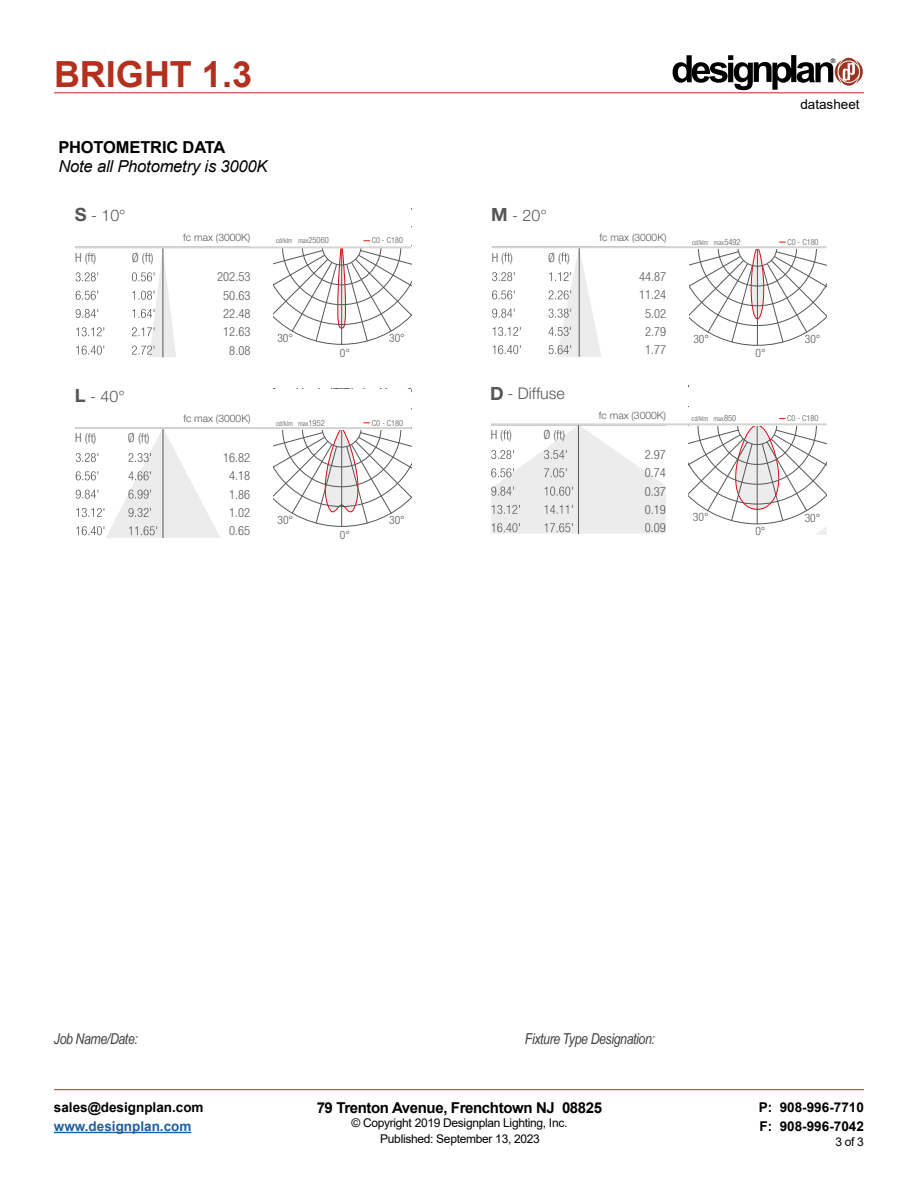
<style>
.page{position:relative;width:918px;height:1188px;background:#fff}
.page>*{position:absolute;margin:0;border:0;box-sizing:border-box;transform-origin:0 0}
.t1{font:700 36px "Arial";color:#b32f1e}
.t2{font:700 18.3px "Helvetica Neue LT Std";color:#575756}
.t3{font:italic 16.5px "Arial";letter-spacing:-.01em;color:#000}
.t4{font:700 16.5px "Arial";letter-spacing:-.01em;color:#000}
.t5{font:300 16.05px "Helvetica Neue LT Std";color:#575756}
.t6{font:300 15.9px "Helvetica Neue LT Std";color:#575756}
.t7{font:italic 15px "Arial Narrow";letter-spacing:-.025em;color:#414042}
.t8{font:700 15px "Arial";letter-spacing:-.025em;color:#000}
.t9{font:700 13.5px/19.5px "Arial";color:#000}
.t10{font:700 13.5px "Arial";color:#215e9e}
.t11{font:13.5px "Arial";color:#000}
.t12{font:300 condensed 12.6px/18.3px "Helvetica Neue LT Std";color:#575756;text-align:center}
.t13{font:12px "Arial";letter-spacing:-.025em;color:#000}
.t14{font:300 condensed 11.55px "Helvetica Neue LT Std";color:#575756}
.t15{font:300 10.35px "Helvetica Neue LT Std";color:#575756}
.t16{font:300 10.2px "Helvetica Neue LT Std";color:#575756}
.t17{font:300 condensed 8.25px "Helvetica Neue LT Std";color:#575756}
.t18{font:300 condensed 6.9px "Helvetica Neue LT Std";color:#575756}
.t19{font:6.3px "Helvetica";color:#000}
.s1{font-weight:700;font-size:18.3px}
.s2{font-size:8.55px}
.s3{font-size:8.4px}
</style>
<div class="page">
<hr style="left:54px;top:93px;width:810px;height:1px;background:#b32f1e">
<hr style="left:54px;top:1089px;width:810px;height:1px;background:#b32f1e">
<hr style="left:54px;top:1132px;width:137px;height:1px;background:#215e9e">
<svg style="left:673px;top:55px;width:190px;height:35px"></svg>
<svg style="left:88px;top:253px;width:5px;height:9px"></svg>
<svg style="left:76px;top:272px;width:22px;height:9px"></svg>
<svg style="left:76px;top:291px;width:22px;height:9px"></svg>
<svg style="left:76px;top:309px;width:22px;height:9px"></svg>
<svg style="left:76px;top:327px;width:28px;height:9px"></svg>
<svg style="left:76px;top:346px;width:28px;height:9px"></svg>
<svg style="left:132px;top:248px;width:44px;height:109px"></svg>
<svg style="left:273px;top:240px;width:138px;height:105px"></svg>
<hr style="left:75px;top:246px;width:336px;height:2px;background:#d4d4d4">
<svg style="left:504px;top:252px;width:6px;height:10px"></svg>
<svg style="left:492px;top:272px;width:23px;height:9px"></svg>
<svg style="left:492px;top:290px;width:23px;height:9px"></svg>
<svg style="left:492px;top:309px;width:23px;height:9px"></svg>
<svg style="left:493px;top:327px;width:28px;height:9px"></svg>
<svg style="left:493px;top:345px;width:28px;height:9px"></svg>
<svg style="left:549px;top:248px;width:53px;height:109px"></svg>
<svg style="left:689px;top:241px;width:138px;height:105px"></svg>
<hr style="left:492px;top:246px;width:335px;height:2px;background:#d4d4d4">
<hr style="left:75px;top:428px;width:176px;height:1px;background:#575756">
<svg style="left:76px;top:429px;width:144px;height:109px"></svg>
<svg style="left:273px;top:422px;width:138px;height:105px"></svg>
<hr style="left:76px;top:427px;width:335px;height:2px;background:#d4d4d4">
<svg style="left:491px;top:425px;width:175px;height:109px"></svg>
<svg style="left:689px;top:418px;width:138px;height:117px"></svg>
<hr style="left:491px;top:423px;width:336px;height:2px;background:#d4d4d4">
<h1 class="t1" style="left:54px;top:49px;width:200px">BRIGHT 1.3</h1>
<p class="t19" style="left:831px;top:57px;width:6px">®</p>
<p class="t11" style="left:800px;top:95px;width:61px">datasheet</p>
<h3 class="t4" style="left:58px;top:135px;width:169px">PHOTOMETRIC DATA</h3>
<h3 class="t3" style="left:58px;top:156px;width:211px">Note all Photometry is 3000K</h3>
<p class="t5" style="left:75px;top:206px;width:52px"><span class="s1">S</span> - 10°</p>
<p class="t6" style="left:491px;top:206px;width:57px"><span class="s1">M</span> - 20°</p>
<p class="t15" style="left:183px;top:231px;width:69px">fc max (3000K)</p>
<p class="t18" style="left:276px;top:237px;width:54px">cd/klm max <span class="s2">25060</span></p>
<p class="t17" style="left:372px;top:236px;width:33px">C0 - C180</p>
<p class="t16" style="left:600px;top:231px;width:68px">fc max (3000K)</p>
<p class="t18" style="left:692px;top:238px;width:50px">cd/klm max <span class="s3">5492</span></p>
<p class="t17" style="left:787px;top:237px;width:33px">C0 - C180</p>
<p class="t12" style="left:75px;top:248px;width:23px">H ( )</p>
<p class="t12" style="left:132px;top:248px;width:23px">Ø ( )</p>
<p class="t12" style="left:492px;top:248px;width:23px">H ( )</p>
<p class="t12" style="left:548px;top:248px;width:23px">Ø ( )</p>
<p class="t12" style="left:217px;top:268px;width:35px;text-align:right">202.53<br>50.63<br>22.48<br>12.63<br>8.08</p>
<p class="t14" style="left:277px;top:331px;width:17px">30°</p>
<p class="t14" style="left:389px;top:331px;width:17px">30°</p>
<p class="t14" style="left:340px;top:346px;width:12px">0°</p>
<p class="t12" style="left:639px;top:267px;width:29px">44.87<br>11.24<br>5.02<br>2.79<br>1.77</p>
<p class="t14" style="left:693px;top:332px;width:17px">30°</p>
<p class="t14" style="left:805px;top:332px;width:17px">30°</p>
<p class="t14" style="left:756px;top:347px;width:12px">0°</p>
<p class="t5" style="left:75px;top:386px;width:51px"><span class="s1">L</span> - 40°</p>
<p class="t12" style="left:75px;top:429px;width:23px">H ( )</p>
<p class="t12" style="left:128px;top:429px;width:23px">Ø ( )</p>
<p class="t15" style="left:183px;top:412px;width:69px">fc max (3000K)</p>
<p class="t12" style="left:223px;top:448px;width:29px">16.82<br>4.18<br>1.86<br>1.02<br>0.65</p>
<p class="t18" style="left:276px;top:419px;width:50px">cd/klm max <span class="s2">1952</span></p>
<p class="t17" style="left:372px;top:418px;width:33px">C0 - C180</p>
<p class="t14" style="left:277px;top:513px;width:17px">30°</p>
<p class="t14" style="left:389px;top:513px;width:17px">30°</p>
<p class="t14" style="left:340px;top:528px;width:12px">0°</p>
<h2 class="t2" style="left:490px;top:382px;width:15px">D</h2>
<p class="t5" style="left:508px;top:383px;width:59px">- Diffuse</p>
<p class="t12" style="left:491px;top:426px;width:23px">H ( )</p>
<p class="t12" style="left:544px;top:426px;width:23px">Ø ( )</p>
<p class="t15" style="left:599px;top:409px;width:69px">fc max (3000K)</p>
<p class="t12" style="left:645px;top:445px;width:23px;text-align:justify">2.97<br>0.74<br>0.37<br>0.19<br>0.09</p>
<p class="t18" style="left:692px;top:415px;width:46px">cd/klm max <span class="s2">850</span></p>
<p class="t17" style="left:787px;top:414px;width:33px">C0 - C180</p>
<p class="t14" style="left:693px;top:510px;width:17px">30°</p>
<p class="t14" style="left:805px;top:511px;width:17px">30°</p>
<p class="t14" style="left:755px;top:524px;width:12px">0°</p>
<p class="t7" style="left:54px;top:1028px;width:85px">Job Name/Date:</p>
<p class="t7" style="left:525px;top:1029px;width:132px">Fixture Type Designation:</p>
<p class="t9" style="left:54px;top:1097px;width:151px">sales@designplan.com</p>
<p class="t10" style="left:54px;top:1117px;width:139px">www.designplan.com</p>
<p class="t8" style="left:317px;top:1097px;width:287px">79 Trenton Avenue, Frenchtown NJ 08825</p>
<p class="t13" style="left:351px;top:1115px;width:217px">© Copyright 2019 Designplan Lighting, Inc.</p>
<p class="t9" style="left:759px;top:1097px;width:107px">P: 908-996-7710<br>F: 908-996-7042</p>
<p class="t13" style="left:380px;top:1130px;width:161px">Published: September 13, 2023</p>
<p class="t13" style="left:835px;top:1133px;width:30px">3 of 3</p>
</div>
